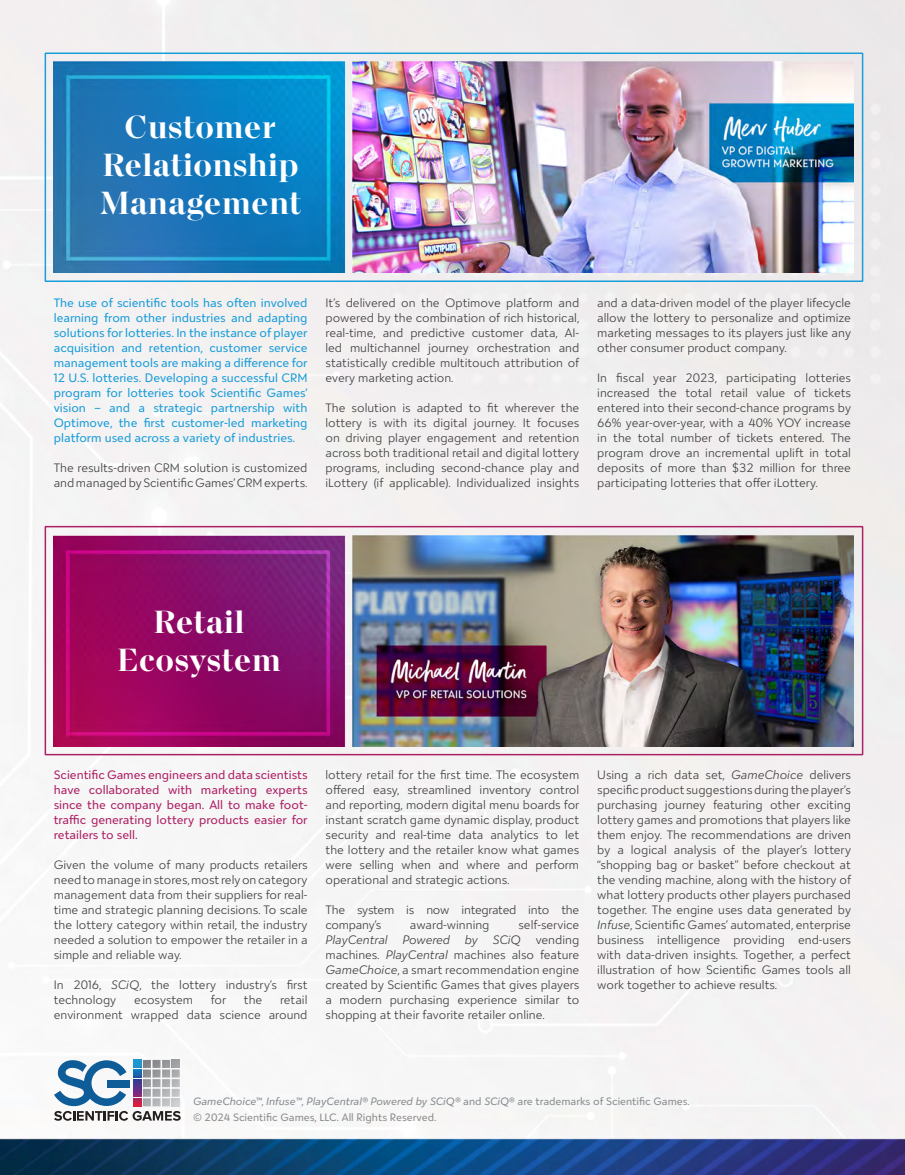
<style>
.page{position:relative;width:905px;height:1175px;background:#fff}
.page>*{position:absolute;margin:0;border:0;box-sizing:border-box;transform-origin:0 0}
.t1{font:700 34.5px/38.4px "Macklin Display";letter-spacing:.02em;color:#fff;text-align:center}
.t2{font:300 12px/15px "Tellumo";color:#3e3e3f;text-align:justify}
.t3{font:12px/15px "Tellumo";color:#1b9dd9;text-align:justify}
.t4{font:12px/15px "Tellumo";color:#ae2065;text-align:justify}
.t5{font:300 12px/15px "Tellumo";letter-spacing:-.02em;color:#3e3e3f}
.t6{font:10.5px/15.6px "Tellumo";color:#8a8c8f}
.s1{font-style:italic}
</style>
<div class="page">
<img style="left:0;top:0;width:904px;height:1174px">
<img style="left:54px;top:12px;width:799px;height:260px">
<img style="left:54px;top:486px;width:799px;height:260px">
<div style="left:45px;top:52px;width:818px;height:230px;border:2px solid #199eda"></div>
<div style="left:45px;top:526px;width:818px;height:229px;border:2px solid #ae2065"></div>
<svg style="left:54px;top:1059px;width:127px;height:61px"></svg>
<p class="t1" style="left:100px;top:107px;width:203px">Customer<br>Relationship<br>Management</p>
<p class="t3" style="left:54px;top:295px;width:255px">The use of scientific tools has often involved learning from other industries and adapting solutions for lotteries. In the instance of player acquisition and retention, customer service management tools are making a difference for 12 U.S. lotteries. Developing a successful CRM program for lotteries took Scientific Games’ vision – and a strategic partnership with Optimove, the first customer-led marketing platform used across a variety of industries.</p>
<p class="t2" style="left:54px;top:460px;width:255px">The results-driven CRM solution is customized and managed by Scientific Games’ CRM experts.</p>
<p class="t2" style="left:325px;top:295px;width:255px">It’s delivered on the Optimove platform and powered by the combination of rich historical, real-time, and predictive customer data, AI&shy;led multichannel journey orchestration and statistically credible multitouch attribution of every marketing action.</p>
<p class="t2" style="left:325px;top:400px;width:255px">The solution is adapted to fit wherever the lottery is with its digital journey. It focuses on driving player engagement and retention across both traditional retail and digital lottery programs, including second-chance play and iLottery (if applicable). Individualized insights</p>
<p class="t2" style="left:597px;top:295px;width:255px">and a data-driven model of the player lifecycle allow the lottery to personalize and optimize marketing messages to its players just like any other consumer product company.</p>
<p class="t2" style="left:597px;top:370px;width:255px">In fiscal year 2023, participating lotteries increased the total retail value of tickets entered into their second-chance programs by 66% year-over-year, with a 40% YOY increase in the total number of tickets entered. The program drove an incremental uplift in total deposits of more than $32 million for three participating lotteries that offer iLottery.</p>
<p class="t1" style="left:117px;top:602px;width:165px">Retail<br>Ecosystem</p>
<p class="t4" style="left:54px;top:767px;width:255px">Scientific Games engineers and data scientists have collaborated with marketing experts since the company began. All to make foot&shy;traffic generating lottery products easier for retailers to sell.</p>
<p class="t2" style="left:54px;top:857px;width:255px">Given the volume of many products retailers need to manage in stores, most rely on category management data from their suppliers for real&shy;time and strategic planning decisions. To scale the lottery category within retail, the industry needed a solution to empower the retailer in a simple and reliable way.</p>
<p class="t2" style="left:54px;top:977px;width:255px">In 2016, <span class="s1">SCiQ</span>, the lottery industry’s first technology</p>
<p class="t2" style="left:134px;top:992px;width:61px">ecosystem</p>
<p class="t2" style="left:211px;top:992px;width:17px">for</p>
<p class="t2" style="left:244px;top:992px;width:20px">the</p>
<p class="t2" style="left:54px;top:992px;width:255px;text-align:right">retail<br>environment wrapped data science around</p>
<p class="t2" style="left:325px;top:767px;width:255px">lottery retail for the first time. The ecosystem offered easy, streamlined inventory control and reporting, modern digital menu boards for instant scratch game dynamic display, product security and real-time data analytics to let the lottery and the retailer know what games were selling when and where and perform operational and strategic actions.</p>
<p class="t5" style="left:325px;top:902px;width:255px">The system is now integrated into the company’s</p>
<p class="t2" style="left:325px;top:917px;width:255px;text-indent:193px">self-service <span class="s1">PlayCentral Powered by SCiQ</span> vending machines. <span class="s1">PlayCentral</span> machines also feature <span class="s1">GameChoice</span>, a smart recommendation engine created by Scientific Games that gives players a modern purchasing experience similar to shopping at their favorite retailer online.</p>
<p class="t2" style="left:410px;top:917px;width:81px">award-winning</p>
<p class="t2" style="left:597px;top:767px;width:255px">Using a rich data set, <span class="s1">GameChoice</span> delivers specific product suggestions during the player’s purchasing journey featuring other exciting lottery games and promotions that players like them enjoy. The recommendations are driven by a logical analysis of the player’s lottery “shopping bag or basket” before checkout at the vending machine, along with the history of what lottery products other players purchased together. The engine uses data generated by <span class="s1">Infuse</span>, Scientific Games’ automated, enterprise business intelligence providing end-users with data-driven insights. Together, a perfect illustration of how Scientific Games tools all work together to achieve results.</p>
<p class="t6" style="left:193px;top:1093px;width:498px"><span class="s1">GameChoice</span>™, <span class="s1">Infuse™</span>, <span class="s1">PlayCentral® Powered by SCiQ®</span> and <span class="s1">SCiQ</span>® are trademarks of Scientific Games. © 2024 Scientific Games, LLC. All Rights Reserved.</p>
</div>
